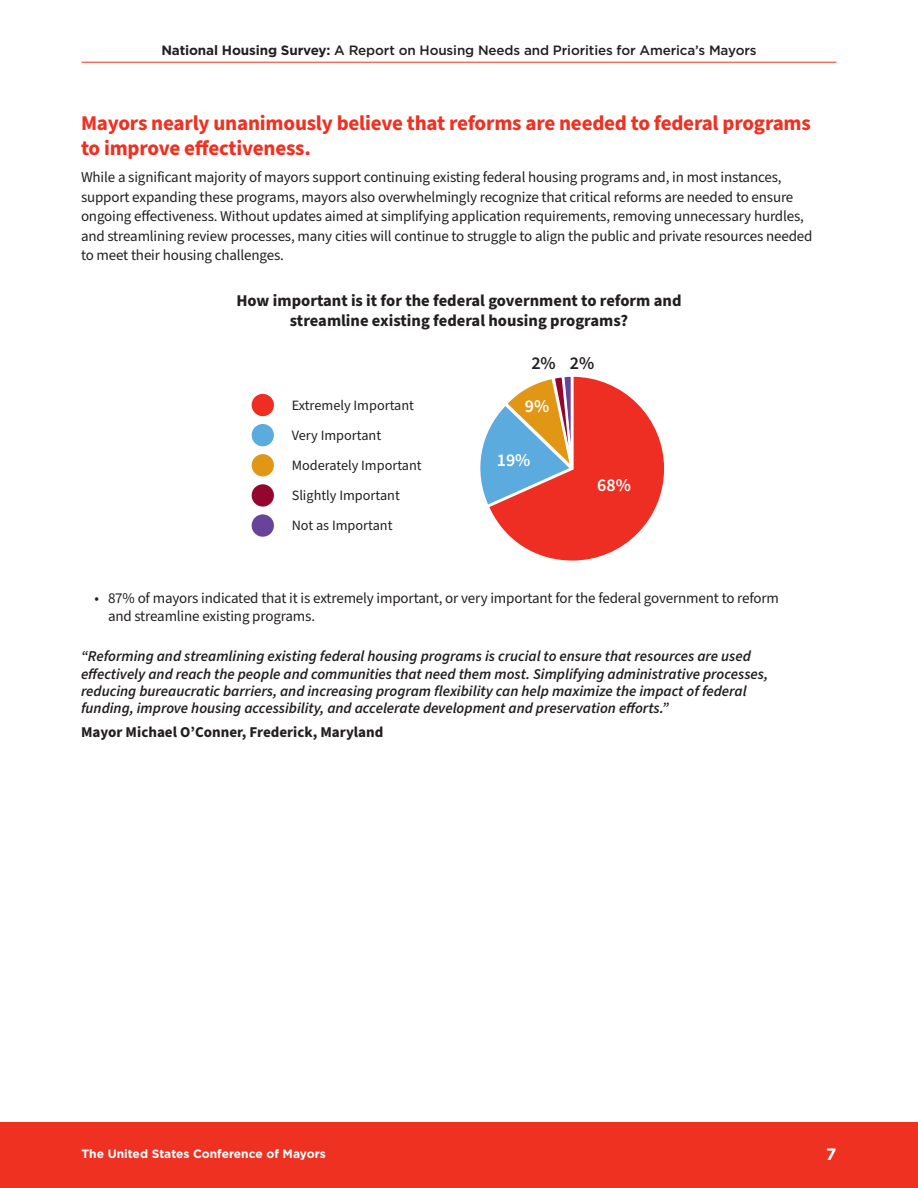
<style>
.page{position:relative;width:918px;height:1188px;background:#fff}
.page>*{position:absolute;margin:0;border:0;box-sizing:border-box;transform-origin:0 0}
._25__Section_Sub_heads{font:700 21px/25.2px "Source Sans Pro";letter-spacing:-.01em;color:#ef3122}
.t1{font:600 18px "Source Sans Pro";color:#fff}
.t2{font:600 18px "Source Sans Pro";color:#231f20}
._25__Chart_Headers{font:700 16.5px/19.8px "Source Sans Pro";color:#231f20;text-align:center}
.t3{font:700 16.5px "Gotham";color:#fff}
._25__Body{font:15px/19.5px "Source Sans Pro";letter-spacing:-.01em;color:#231f20}
._25_Quotes{font:italic 600 15px/17.2px "Source Sans Pro";color:#231f20}
._25_Quote_Mayor{font:700 15px "Source Sans Pro";color:#231f20}
.Table_-_1st_row{font:14.25px "Source Sans Pro";color:#231f20}
.t4{font:500 13.5px "Gotham";letter-spacing:-.01em;color:#231f20}
.t5{font:700 12px "Gotham";color:#fff}
.s1{font-weight:700}
</style>
<div class="page">
<div style="left:0;top:1122px;width:918px;height:66px;background:#ef3122"></div>
<hr style="left:82px;top:62px;width:754px;height:1px;background:#ef3122">
<svg style="left:480px;top:376px;width:185px;height:185px"></svg>
<div style="left:252px;top:394px;width:22px;height:22px;background:#ee2e22;border-radius:50%"></div>
<div style="left:252px;top:454px;width:22px;height:22px;background:#e19715;border-radius:50%"></div>
<div style="left:252px;top:424px;width:22px;height:22px;background:#5babdf;border-radius:50%"></div>
<div style="left:252px;top:484px;width:22px;height:23px;background:#95062f;border-radius:50%"></div>
<div style="left:252px;top:514px;width:22px;height:23px;background:#69439a;border-radius:50%"></div>
<p class="t4" style="left:161px;top:41px;width:597px"><span class="s1">National Housing Survey:</span> A Report on Housing Needs and Priorities for America’s Mayors</p>
<p class="_25__Section_Sub_heads" style="left:81px;top:110px;width:731px">Mayors nearly unanimously believe that reforms are needed to federal programs to improve effectiveness.</p>
<p class="_25__Body" style="left:81px;top:168px;width:733px">While a significant majority of mayors support continuing existing federal housing programs and, in most instances, support expanding these programs, mayors also overwhelmingly recognize that critical reforms are needed to ensure ongoing effectiveness. Without updates aimed at simplifying application requirements, removing unnecessary hurdles, and streamlining review processes, many cities will continue to struggle to align the public and private resources needed to meet their housing challenges.</p>
<p class="_25__Chart_Headers" style="left:236px;top:291px;width:447px">How important is it for the federal government to reform and streamline existing federal housing programs?</p>
<p class="Table_-_1st_row" style="left:292px;top:396px;width:124px">Extremely Important</p>
<p class="Table_-_1st_row" style="left:292px;top:426px;width:91px">Very Important</p>
<p class="Table_-_1st_row" style="left:292px;top:456px;width:132px">Moderately Important</p>
<p class="Table_-_1st_row" style="left:292px;top:486px;width:110px">Slightly Important</p>
<p class="Table_-_1st_row" style="left:292px;top:516px;width:102px">Not as Important</p>
<p class="t2" style="left:531px;top:351px;width:26px">2%</p>
<p class="t2" style="left:570px;top:351px;width:26px">2%</p>
<p class="t1" style="left:525px;top:394px;width:26px">9%</p>
<p class="t1" style="left:497px;top:448px;width:35px">19%</p>
<p class="t1" style="left:597px;top:473px;width:35px">68%</p>
<p class="_25__Body" style="left:108px;top:589px;width:673px;line-height:18px;text-indent:-14px">• 87% of mayors indicated that it is extremely important, or very important for the federal government to reform and streamline existing programs.</p>
<p class="_25_Quotes" style="left:81px;top:648px;width:689px">“Reforming and streamlining existing federal housing programs is crucial to ensure that resources are used effectively and reach the people and communities that need them most. Simplifying administrative processes, reducing bureaucratic barriers, and increasing program flexibility can help maximize the impact of federal funding, improve housing accessibility, and accelerate development and preservation efforts.”</p>
<p class="_25_Quote_Mayor" style="left:81px;top:722px;width:304px">Mayor Michael O’Conner, Frederick, Maryland</p>
<p class="t5" style="left:82px;top:1145px;width:246px">The United States Conference of Mayors</p>
<p class="t3" style="left:826px;top:1143px;width:12px">7</p>
</div>
